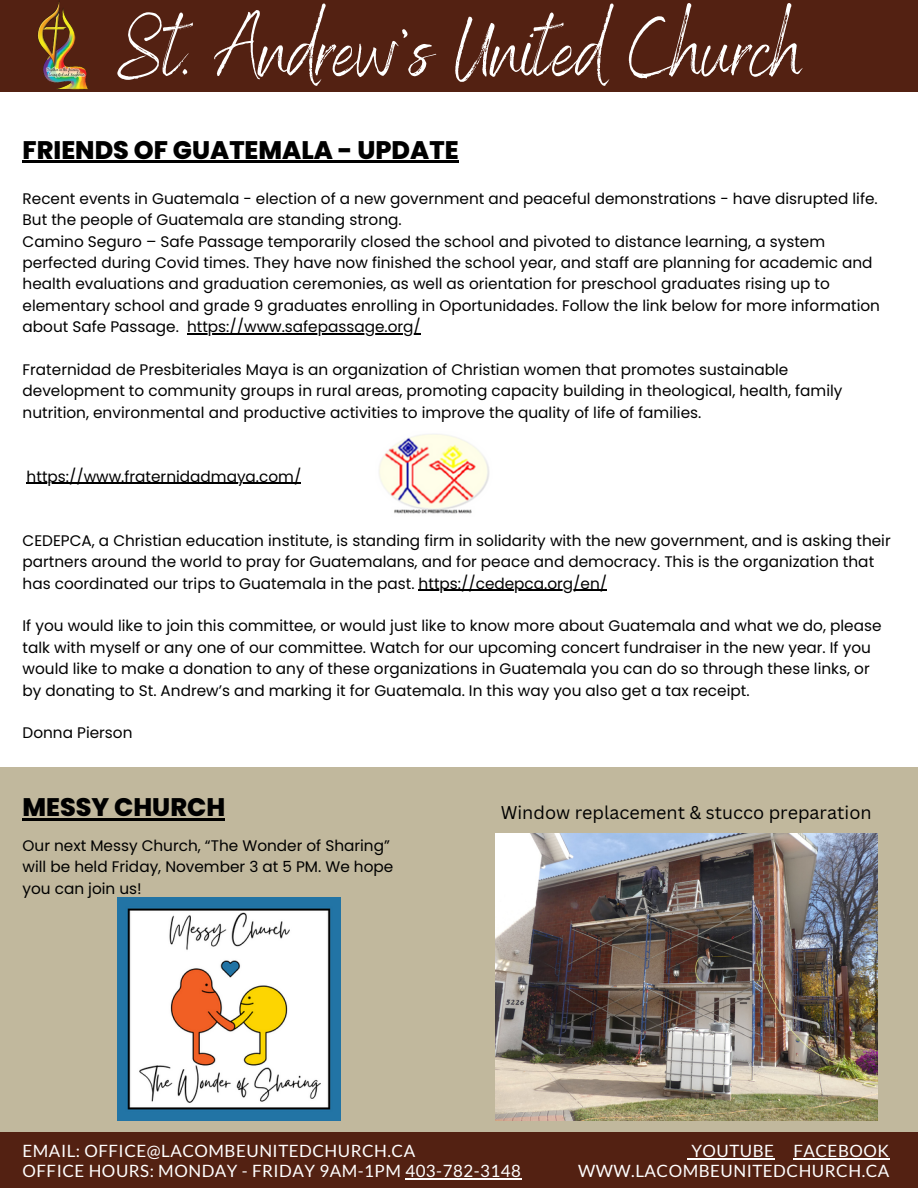
<style>
.page{position:relative;width:918px;height:1188px;background:#fff}
.page>*{position:absolute;margin:0;border:0;box-sizing:border-box;transform-origin:0 0}
.t1{font:82.5px "Benedict";color:#fff}
.t2{font:800 25.35px "Poppins";color:#000}
.t3{font:18px "Canva Sans";color:#000}
.t4{font:16.95px "Lato";letter-spacing:.03em;color:#fff}
.t5{font:15.3px/21.3px "Poppins";color:#000}
</style>
<div class="page">
<div style="left:0;top:767px;width:918px;height:421px;background:#c1b89d"></div>
<div style="left:0;top:1133px;width:918px;height:55px;background:#532112"></div>
<div style="left:0;top:0;width:918px;height:92px;background:#532112"></div>
<img style="left:37px;top:0;width:51px;height:90px">
<hr style="left:187px;top:333px;width:234px;height:1px;background:#000">
<hr style="left:27px;top:483px;width:274px;height:1px;background:#000">
<hr style="left:419px;top:590px;width:188px;height:1px;background:#000">
<img style="left:379px;top:434px;width:110px;height:80px">
<img style="left:117px;top:898px;width:223px;height:223px">
<img style="left:495px;top:834px;width:383px;height:286px">
<hr style="left:23px;top:161px;width:436px;height:2px;background:#000">
<hr style="left:691px;top:1158px;width:84px;height:1px;background:#fff">
<hr style="left:793px;top:1158px;width:97px;height:1px;background:#fff">
<hr style="left:405px;top:1179px;width:116px;height:1px;background:#fff">
<hr style="left:23px;top:818px;width:202px;height:2px;background:#000">
<p class="t1" style="left:117px;top:-3px;width:687px">St. Andrew’s United Church</p>
<p class="t2" style="left:23px;top:132px;width:438px">FRIENDS OF GUATEMALA - UPDATE</p>
<p class="t5" style="left:23px;top:188px;width:857px">Recent events in Guatemala - election of a new government and peaceful demonstrations - have disrupted life.<br>But the people of Guatemala are standing strong.</p>
<p class="t5" style="left:23px;top:231px;width:859px">Camino Seguro – Safe Passage temporarily closed the school and pivoted to distance learning, a system perfected during Covid times. They have now finished the school year, and staff are planning for academic and health evaluations and graduation ceremonies, as well as orientation for preschool graduates rising up to elementary school and grade 9 graduates enrolling in Oportunidades. Follow the link below for more information about Safe Passage. https://www.safepassage.org/</p>
<p class="t5" style="left:23px;top:359px;width:821px">Fraternidad de Presbiteriales Maya is an organization of Christian women that promotes sustainable development to community groups in rural areas, promoting capacity building in theological, health, family nutrition, environmental and productive activities to improve the quality of life of families.</p>
<p class="t5" style="left:27px;top:466px;width:276px">https://www.fraternidadmaya.com/</p>
<p class="t5" style="left:23px;top:530px;width:870px">CEDEPCA, a Christian education institute, is standing firm in solidarity with the new government, and is asking their partners around the world to pray for Guatemalans, and for peace and democracy. This is the organization that has coordinated our trips to Guatemala in the past. https://cedepca.org/en/</p>
<p class="t5" style="left:23px;top:615px;width:860px">If you would like to join this committee, or would just like to know more about Guatemala and what we do, please talk with myself or any one of our committee. Watch for our upcoming concert fundraiser in the new year. If you would like to make a donation to any of these organizations in Guatemala you can do so through these links, or by donating to St. Andrew’s and marking it for Guatemala. In this way you also get a tax receipt.</p>
<p class="t5" style="left:23px;top:722px;width:111px">Donna Pierson</p>
<p class="t2" style="left:23px;top:789px;width:204px">MESSY CHURCH</p>
<p class="t3" style="left:501px;top:799px;width:372px">Window replacement &amp; stucco preparation</p>
<p class="t5" style="left:23px;top:835px;width:372px">Our next Messy Church, “The Wonder of Sharing” will be held Friday, November 3 at 5 PM. We hope you can join us!</p>
<p class="t4" style="left:23px;top:1140px;width:394px">EMAIL: OFFICE@LACOMBEUNITEDCHURCH.CA</p>
<p class="t4" style="left:691px;top:1140px;width:199px">YOUTUBE FACEBOOK</p>
<p class="t4" style="left:23px;top:1161px;width:500px">OFFICE HOURS: MONDAY - FRIDAY 9AM-1PM 403-782-3148</p>
<p class="t4" style="left:578px;top:1161px;width:313px">WWW.LACOMBEUNITEDCHURCH.CA</p>
</div>
